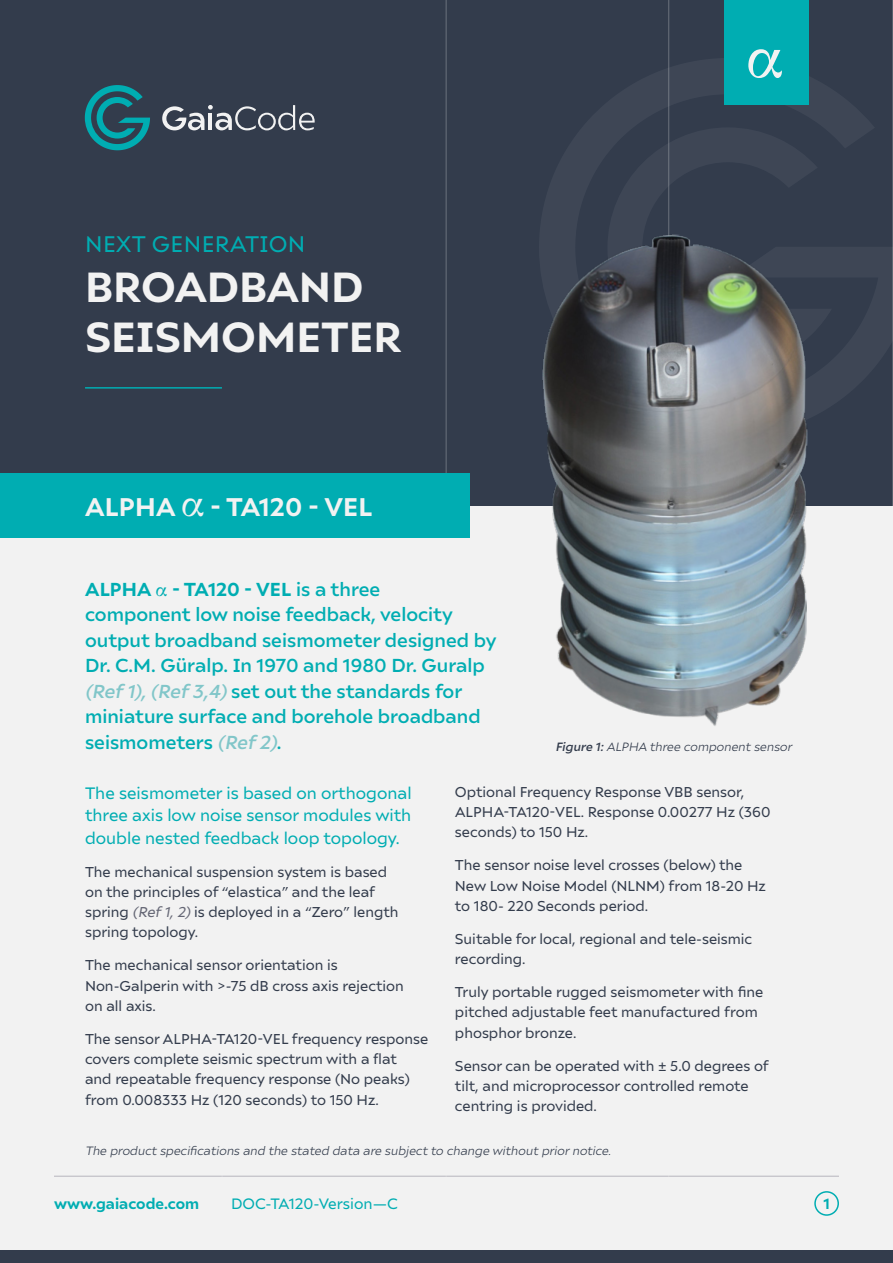
<style>
.page{position:relative;width:893px;height:1263px;background:#fff}
.page>*{position:absolute;margin:0;border:0;box-sizing:border-box;transform-origin:0 0}
.t1{font:60px "GFS Didot";color:#f2f2f2}
.t2{font:700 42px/50.4px "Ariana Pro";color:#f2f2f2}
.t3{font:700 25.5px "Ariana Pro";letter-spacing:.01em;color:#f2f2f2}
.t4{font:22.5px "Ariana Pro";letter-spacing:.02em;color:#00adb2}
.t5{font:500 18.75px/25.5px "Ariana Pro";color:#00adb2}
.t6{font:16.5px/22.5px "Ariana Pro";color:#00adb2;text-align:justify}
.t7{font:15px "Ariana Pro";color:#00adb2}
.t8{font:700 15px "Ariana Pro";color:#00adb2}
.t9{font:14.25px/20.2px "Ariana Pro";color:#333c4c}
.t10{font:italic 12px "Ariana Pro";color:#333c4c}
.s1{font-family:"GFS Didot";font-weight:400;font-size:37.5px}
.s2{font-weight:700}
.s3{font-family:"GFS Didot";font-weight:400}
.s4{font-style:italic;color:#81c6c9}
.s5{font-style:italic;color:#656775}
.s6{font-weight:500}
</style>
<div class="page">
<div style="left:0;top:495px;width:893px;height:768px;background:#f2f2f2"></div>
<hr style="left:54px;top:1176px;width:785px;height:1px;background:#b7b5bd">
<hr style="left:222px;top:0;width:1px;height:1263px;background:#f2f2f2">
<div style="left:0;top:0;width:893px;height:505px;background:#333c4c"></div>
<hr style="left:668px;top:0;width:1px;height:1263px;background:#f2f2f2">
<hr style="left:446px;top:0;width:1px;height:1263px;background:#f2f2f2">
<hr style="left:892px;top:0;width:1px;height:1263px;background:#f2f2f2">
<svg style="left:539px;top:58px;width:354px;height:379px"></svg>
<svg style="left:607px;top:127px;width:225px;height:241px"></svg>
<svg style="left:85px;top:85px;width:65px;height:65px"></svg>
<svg style="left:162px;top:105px;width:153px;height:25px"></svg>
<img style="left:541px;top:235px;width:267px;height:491px">
<div style="left:724px;top:0;width:84px;height:105px;background:#00adb2"></div>
<div style="left:0;top:473px;width:469px;height:64px;background:#00adb2"></div>
<div style="left:0;top:1250px;width:893px;height:13px;background:#333c4c"></div>
<hr style="left:85px;top:387px;width:137px;height:2px;background:#00adb2">
<div style="left:814px;top:1191px;width:25px;height:25px;border:2px solid #00adb2;border-radius:50%"></div>
<h3 class="t4" style="left:85px;top:228px;width:222px">NEXT GENERATION</h3>
<h2 class="t2" style="left:85px;top:259px;width:318px">BROADBAND<br>SEISMOMETER</h2>
<h3 class="t3" style="left:85px;top:488px;width:289px">ALPHA <span class="s1">α</span> - TA120 - VEL</h3>
<h1 class="t1" style="left:745px;top:9px;width:39px">α</h1>
<p class="t5" style="left:85px;top:575px;width:413px"><span class="s2">ALPHA</span> <span class="s3">α</span> <span class="s2">- TA120 - VEL</span> is a three<br>component low noise feedback, velocity output broadband seismometer designed by Dr. C.M. Güralp. In 1970 and 1980 Dr. Guralp <span class="s4">(Ref 1), (Ref 3,4)</span> set out the standards for miniature surface and borehole broadband seismometers <span class="s4">(Ref 2)</span>.</p>
<p class="t6" style="left:85px;top:781px;width:328px">The seismometer is based on orthogonal three axis low noise sensor modules with double nested feedback loop topology.</p>
<p class="t9" style="left:85px;top:861px;width:315px">The mechanical suspension system is based on the principles of “elastica” and the leaf spring <span class="s5">(Ref 1, 2)</span> is deployed in a “Zero” length spring topology.</p>
<p class="t9" style="left:85px;top:954px;width:320px">The mechanical sensor orientation is<br>Non-Galperin with &gt;-75 dB cross axis rejection on all axis.</p>
<p class="t9" style="left:85px;top:1028px;width:345px">The sensor ALPHA-TA120-VEL frequency response covers complete seismic spectrum with a flat<br>and repeatable frequency response (No peaks) from 0.008333 Hz (120 seconds) to 150 Hz.</p>
<p class="t10" style="left:555px;top:738px;width:238px"><span class="s6">Figure 1:</span> ALPHA three component sensor</p>
<p class="t9" style="left:455px;top:781px;width:317px">Optional Frequency Response VBB sensor,<br>ALPHA-TA120-VEL. Response 0.00277 Hz (360 seconds) to 150 Hz.</p>
<p class="t9" style="left:455px;top:854px;width:312px">The sensor noise level crosses (below) the<br>New Low Noise Model (NLNM) from 18-20 Hz to 180- 220 Seconds period.</p>
<p class="t9" style="left:455px;top:928px;width:299px">Suitable for local, regional and tele-seismic recording.</p>
<p class="t9" style="left:455px;top:981px;width:310px">Truly portable rugged seismometer with fine pitched adjustable feet manufactured from phosphor bronze.</p>
<p class="t9" style="left:455px;top:1055px;width:315px">Sensor can be operated with ± 5.0 degrees of tilt, and microprocessor controlled remote centring is provided.</p>
<p class="t10" style="left:85px;top:1142px;width:527px">The product specifications and the stated data are subject to change without prior notice.</p>
<p class="t8" style="left:54px;top:1193px;width:147px">www.gaiacode.com</p>
<p class="t7" style="left:231px;top:1194px;width:168px">DOC-TA120-Version—C</p>
<p class="t8" style="left:823px;top:1193px;width:8px">1</p>
</div>
